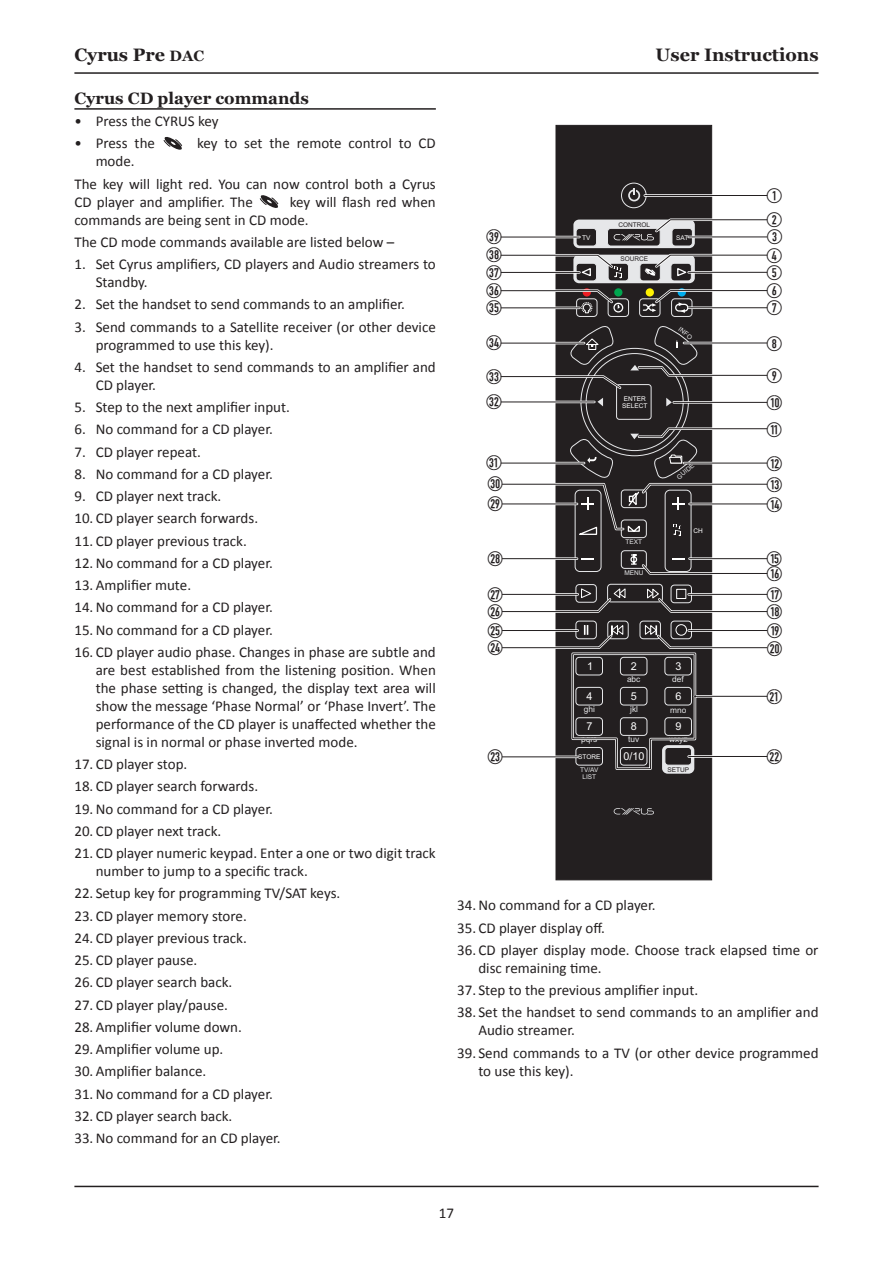
<style>
.page{position:relative;width:893px;height:1263px;background:#fff}
.page>*{position:absolute;margin:0;border:0;box-sizing:border-box;transform-origin:0 0}
.t1{font:21px/17.7px "Combi Numerals 98";color:#231f20}
.t2{font:700 18px "Georgia";color:#231f20}
.t3{font:700 16.5px "Georgia";color:#231f20}
.t4{font:15px/18px "Calibri";color:#231f20}
.t5{font:10.8px "Arial";color:#fff}
.t6{font:8.4px "Arial";color:#e6e7e9}
.t7{font:6.45px "Arial";color:#e6e7e9}
.t8{font:6.45px/7.2px "Arial";color:#fff}
.t9{font:6.45px "Arial";color:#231f20}
.s1{font-size:15px}
</style>
<div class="page">
<hr style="left:74px;top:72px;width:745px;height:2px;background:#231f20">
<hr style="left:74px;top:1186px;width:745px;height:1px;background:#231f20">
<hr style="left:74px;top:108px;width:362px;height:2px;background:#231f20">
<svg style="left:163px;top:137px;width:20px;height:13px"></svg>
<svg style="left:259px;top:195px;width:20px;height:13px"></svg>
<div style="left:556px;top:125px;width:156px;height:755px;background:#231f20;border:1px solid #231f20"></div>
<div style="left:662px;top:745px;width:32px;height:29px;background:#e6e7e9;border-radius:6px"></div>
<svg style="left:621px;top:184px;width:26px;height:19px"></svg>
<svg style="left:614px;top:808px;width:40px;height:6px"></svg>
<svg style="left:500px;top:219px;width:268px;height:550px"></svg>
<hr style="left:645px;top:194px;width:122px;height:3px;background:#fff">
<hr style="left:645px;top:195px;width:122px;height:1px;background:#231f20">
<p class="t2" style="left:74px;top:44px;width:131px">Cyrus Pre <span class="s1">DAC</span></p>
<p class="t2" style="left:656px;top:44px;width:165px">User Instructions</p>
<p class="t3" style="left:74px;top:88px;width:236px">Cyrus CD player commands</p>
<p class="t4" style="left:74px;top:112px;width:146px">• Press the CYRUS key</p>
<p class="t4" style="left:74px;top:134px;width:82px">• Press the</p>
<p class="t4" style="left:197px;top:134px;width:240px">key to set the remote control to CD</p>
<p class="t4" style="left:74px;top:150px;width:363px;line-height:22.2px;text-indent:21px">mode.<br>The key will light red. You can now control both a Cyrus</p>
<p class="t4" style="left:74px;top:193px;width:180px">CD player and amplifier. The</p>
<p class="t4" style="left:74px;top:193px;width:363px;text-indent:215px">key will flash red when commands are being sent in CD mode.</p>
<p class="t4" style="left:74px;top:233px;width:321px">The CD mode commands available are listed below –</p>
<p class="t4" style="left:96px;top:255px;width:342px;text-indent:-21px">1. Set Cyrus amplifiers, CD players and Audio streamers to<br>Standby.</p>
<p class="t4" style="left:74px;top:295px;width:332px">2. Set the handset to send commands to an amplifier.</p>
<p class="t4" style="left:96px;top:318px;width:342px;text-indent:-21px">3. Send commands to a Satellite receiver (or other device programmed to use this key).</p>
<p class="t4" style="left:96px;top:358px;width:342px;text-indent:-21px">4. Set the handset to send commands to an amplifier and<br>CD player.</p>
<p class="t4" style="left:74px;top:398px;width:217px">5. Step to the next amplifier input.</p>
<p class="t4" style="left:74px;top:420px;width:200px">6. No command for a CD player.</p>
<p class="t4" style="left:74px;top:443px;width:128px">7. CD player repeat.</p>
<p class="t4" style="left:74px;top:465px;width:200px">8. No command for a CD player.</p>
<p class="t4" style="left:74px;top:487px;width:148px">9. CD player next track.</p>
<p class="t4" style="left:74px;top:509px;width:185px">10. CD player search forwards.</p>
<p class="t4" style="left:74px;top:530px;width:200px;line-height:22.2px">11. CD player previous track.<br>12.No command for a CD player.</p>
<p class="t4" style="left:74px;top:574px;width:200px;line-height:22.2px">13. Amplifier mute.<br>14.No command for a CD player.<br>15.No command for a CD player.</p>
<p class="t4" style="left:96px;top:643px;width:342px;text-align:justify;text-indent:-21px">16. CD player audio phase. Changes in phase are subtle and are best established from the listening position. When the phase setting is changed, the display text area will show the message ‘Phase Normal’ or ‘Phase Invert’. The performance of the CD player is unaffected whether the signal is in normal or phase inverted mode.</p>
<p class="t4" style="left:74px;top:755px;width:114px">17. CD player stop.</p>
<p class="t4" style="left:74px;top:775px;width:200px;line-height:22.2px">18. CD player search forwards.<br>19.No command for a CD player.</p>
<p class="t4" style="left:74px;top:822px;width:148px">20. CD player next track.</p>
<p class="t4" style="left:96px;top:844px;width:342px;text-indent:-21px">21. CD player numeric keypad. Enter a one or two digit track number to jump to a specific track.</p>
<p class="t4" style="left:74px;top:884px;width:267px">22. Setup key for programming TV/SAT keys.</p>
<p class="t4" style="left:74px;top:907px;width:174px">23. CD player memory store.</p>
<p class="t4" style="left:74px;top:929px;width:174px">24. CD player previous track.</p>
<p class="t4" style="left:74px;top:951px;width:124px">25. CD player pause.</p>
<p class="t4" style="left:74px;top:973px;width:159px">26. CD player search back.</p>
<p class="t4" style="left:74px;top:996px;width:155px">27. CD player play/pause.</p>
<p class="t4" style="left:74px;top:1018px;width:169px">28. Amplifier volume down.</p>
<p class="t4" style="left:74px;top:1040px;width:150px">29. Amplifier volume up.</p>
<p class="t4" style="left:74px;top:1060px;width:200px;line-height:22.2px">30. Amplifier balance.<br>31.No command for a CD player.</p>
<p class="t4" style="left:74px;top:1105px;width:208px;line-height:22.2px">32. CD player search back.<br>33.No command for an CD player.</p>
<h1 class="t1" style="left:766px;top:185px;width:18px;line-height:24.5px">A<br>B</h1>
<h1 class="t1" style="left:766px;top:230px;width:18px;text-align:justify">C D E F G</h1>
<h1 class="t1" style="left:767px;top:329px;width:17px;line-height:32.1px">H<br>I</h1>
<h1 class="t1" style="left:766px;top:391px;width:17px;line-height:26.7px">1)<br>1!</h1>
<h1 class="t1" style="left:767px;top:455px;width:17px;line-height:20.4px;text-align:justify">1@ 1# 1$</h1>
<h1 class="t1" style="left:766px;top:554px;width:17px;line-height:14.9px">1%<br>1^</h1>
<h1 class="t1" style="left:767px;top:588px;width:17px;text-align:justify">1&amp; 1* 1( 2)</h1>
<h1 class="t1" style="left:767px;top:690px;width:17px">2!</h1>
<p class="t9" style="left:618px;top:220px;width:33px">CONTROL</p>
<p class="t9" style="left:620px;top:255px;width:29px">SOURCE</p>
<h1 class="t1" style="left:486px;top:230px;width:17px">3(</h1>
<p class="t8" style="left:582px;top:234px;width:10px">TV</p>
<p class="t8" style="left:676px;top:234px;width:14px">SAT</p>
<h1 class="t1" style="left:486px;top:248px;width:17px">3*</h1>
<h1 class="t1" style="left:486px;top:266px;width:17px">3&amp;</h1>
<h1 class="t1" style="left:486px;top:284px;width:17px">3^</h1>
<h1 class="t1" style="left:486px;top:301px;width:17px">3%</h1>
<p class="t7" style="left:682px;top:325px;width:17px;rotate:39deg">INFO</p>
<h1 class="t1" style="left:486px;top:336px;width:17px">3$</h1>
<h1 class="t1" style="left:486px;top:370px;width:17px">3#</h1>
<h1 class="t1" style="left:486px;top:395px;width:17px">3@</h1>
<p class="t8" style="left:622px;top:396px;width:27px">ENTER<br>SELECT</p>
<h1 class="t1" style="left:486px;top:456px;width:17px">3!</h1>
<p class="t7" style="left:675px;top:475px;width:22px;rotate:-39deg">GUIDE</p>
<h1 class="t1" style="left:487px;top:477px;width:17px">3)</h1>
<h1 class="t1" style="left:487px;top:497px;width:17px">2(</h1>
<p class="t8" style="left:693px;top:528px;width:11px">CH</p>
<p class="t7" style="left:626px;top:537px;width:18px">TEXT</p>
<h1 class="t1" style="left:487px;top:552px;width:17px">2*</h1>
<p class="t7" style="left:624px;top:568px;width:21px">MENU</p>
<h1 class="t1" style="left:487px;top:588px;width:17px;line-height:17.2px">2&amp;<br>2^</h1>
<h1 class="t1" style="left:487px;top:624px;width:17px">2%</h1>
<h1 class="t1" style="left:487px;top:641px;width:17px">2$</h1>
<p class="t5" style="left:587px;top:659px;width:8px">1</p>
<p class="t5" style="left:631px;top:659px;width:8px">2</p>
<p class="t5" style="left:675px;top:659px;width:8px">3</p>
<p class="t5" style="left:586px;top:689px;width:8px">4</p>
<p class="t5" style="left:631px;top:689px;width:8px">5</p>
<p class="t5" style="left:586px;top:720px;width:8px">7</p>
<p class="t5" style="left:675px;top:720px;width:8px">9</p>
<p class="t6" style="left:627px;top:674px;width:15px">abc</p>
<p class="t6" style="left:672px;top:674px;width:13px">def</p>
<p class="t5" style="left:675px;top:689px;width:8px">6</p>
<p class="t6" style="left:584px;top:704px;width:13px">ghi</p>
<p class="t6" style="left:630px;top:704px;width:9px">jkl</p>
<p class="t6" style="left:670px;top:704px;width:18px">mno</p>
<p class="t6" style="left:581px;top:734px;width:18px">pqrs</p>
<p class="t6" style="left:628px;top:734px;width:13px">tuv</p>
<p class="t6" style="left:669px;top:734px;width:20px">wxyz</p>
<p class="t5" style="left:631px;top:720px;width:8px">8</p>
<p class="t5" style="left:623px;top:749px;width:23px">0/10</p>
<h1 class="t1" style="left:487px;top:750px;width:17px">2#</h1>
<h1 class="t1" style="left:767px;top:749px;width:17px">2@</h1>
<p class="t8" style="left:578px;top:753px;width:24px">STORE</p>
<p class="t7" style="left:580px;top:765px;width:20px">TV/AV</p>
<p class="t7" style="left:582px;top:772px;width:15px">LIST</p>
<p class="t9" style="left:667px;top:765px;width:23px">SETUP</p>
<p class="t4" style="left:457px;top:896px;width:200px">34.No command for a CD player.</p>
<p class="t4" style="left:457px;top:919px;width:149px">35. CD player display off.</p>
<p class="t4" style="left:478px;top:941px;width:342px;text-indent:-21px">36. CD player display mode. Choose track elapsed time or disc remaining time.</p>
<p class="t4" style="left:457px;top:981px;width:243px">37. Step to the previous amplifier input.</p>
<p class="t4" style="left:478px;top:1003px;width:342px;text-indent:-21px">38. Set the handset to send commands to an amplifier and<br>Audio streamer.</p>
<p class="t4" style="left:478px;top:1044px;width:342px;text-indent:-21px">39. Send commands to a TV (or other device programmed to use this key).</p>
<p class="t4" style="left:439px;top:1204px;width:17px">17</p>
</div>
